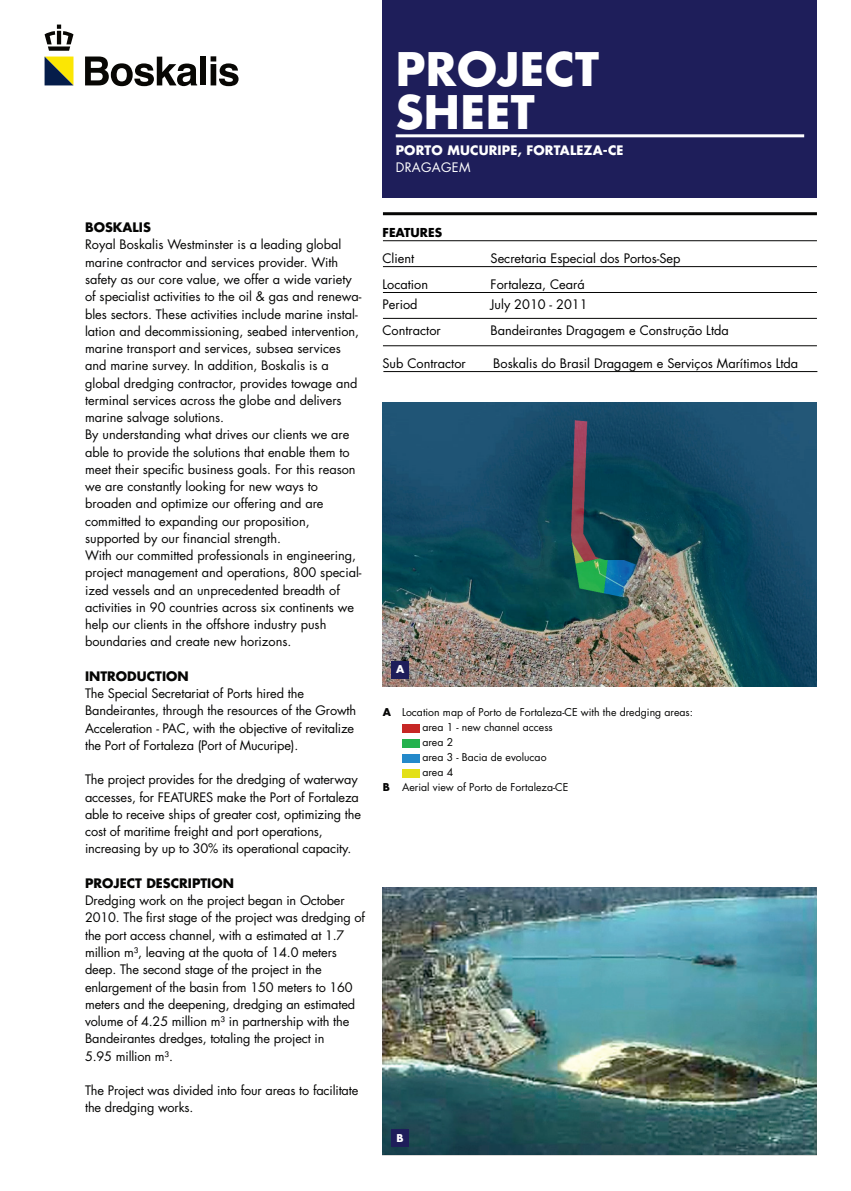
<style>
.page{position:relative;width:851px;height:1191px;background:#fff}
.page>*{position:absolute;margin:0;border:0;box-sizing:border-box;transform-origin:0 0}
._000_JEC_Heading_1{font:700 45px "Futura Std";letter-spacing:.01em;color:#fff}
._000_JEC_Body{font:12.75px/17.2px "Futura Std";color:#050504}
._000_JEC_Body_upperl{font:12.75px "Futura Std";color:#000}
._000_BOS_Body_Subhea{font:700 12.75px "Futura Std";color:#050504}
._000_JEC_Subheading{font:700 12.75px "Futura Std";letter-spacing:.01em;color:#fff}
._000_JEC_Subheading-2{font:12.75px "Futura Std";letter-spacing:.025em;color:#fff}
._000_JEC_Body_upperl-2{font:700 12px "Futura Std";color:#000}
._000_BOS_Photocredit{font:10.5px/15px "Futura Std";color:#050504}
.t1{font:700 10.5px "Futura Std";color:#fff}
.s1{font-style:inherit}
.s2{font-weight:700}
</style>
<div class="page">
<svg style="left:45px;top:57px;width:28px;height:28px"></svg>
<svg style="left:85px;top:57px;width:112px;height:29px"></svg>
<div style="left:200px;top:57px;width:6px;height:28px;background:#080704"></div>
<svg style="left:210px;top:56px;width:28px;height:30px"></svg>
<svg style="left:45px;top:25px;width:28px;height:26px"></svg>
<div style="left:383px;top:0;width:433px;height:198px;background:#1e1e5a"></div>
<hr style="left:395px;top:134px;width:409px;height:3px;background:#fff">
<img style="left:383px;top:888px;width:433px;height:266px">
<div style="left:391px;top:1129px;width:17px;height:17px;background:#1e1e5a"></div>
<div style="left:402px;top:724px;width:17px;height:8px;background:#c62725"></div>
<div style="left:402px;top:739px;width:17px;height:8px;background:#24b24e"></div>
<div style="left:402px;top:754px;width:17px;height:8px;background:#2389ca"></div>
<div style="left:402px;top:769px;width:17px;height:8px;background:#e3e018"></div>
<img style="left:383px;top:402px;width:433px;height:285px">
<div style="left:391px;top:661px;width:18px;height:17px;background:#1e1e5a"></div>
<hr style="left:383px;top:212px;width:433px;height:3px;background:#050504">
<hr style="left:383px;top:240px;width:433px;height:1px;background:#050504">
<hr style="left:383px;top:266px;width:433px;height:1px;background:#050504">
<hr style="left:383px;top:292px;width:433px;height:1px;background:#050504">
<hr style="left:383px;top:318px;width:433px;height:1px;background:#050504">
<hr style="left:383px;top:345px;width:433px;height:1px;background:#050504">
<hr style="left:383px;top:371px;width:434px;height:1px;background:#050504">
<p class="_000_JEC_Heading_1" style="left:395px;top:39px;width:205px">PROJECT</p>
<p class="_000_JEC_Heading_1" style="left:395px;top:82px;width:141px">SHEET</p>
<p class="_000_JEC_Subheading" style="left:395px;top:141px;width:229px">PORTO MUCURIPE, FORTALEZA-CE</p>
<p class="_000_JEC_Subheading-2" style="left:395px;top:159px;width:76px">DRAGAGEM</p>
<p class="_000_BOS_Body_Subhea" style="left:85px;top:219px;width:67px">BOSKALIS</p>
<p class="_000_JEC_Body" style="left:85px;top:236px;width:278px">Royal Boskalis Westminster is a leading global marine contractor and services provider. With safety as our core value, we offer a wide variety of specialist activities to the oil &amp; gas and renewa&shy;bles sectors. These activities include marine instal&shy;lation and decommissioning, seabed intervention, marine transport and services, subsea services and marine survey. In addition, Boskalis is a global dredging contractor, provides towage and terminal services across the globe and delivers marine salvage solutions.</p>
<p class="_000_JEC_Body" style="left:85px;top:426px;width:272px">By understanding what drives our clients we are able to provide the solutions that enable them to meet their specific business goals. For this reason we are constantly looking for new ways to broaden and optimize our offering and are committed to expanding our proposition, supported by our financial strength.</p>
<p class="_000_JEC_Body" style="left:85px;top:547px;width:278px">With our committed professionals in engineering, project management and operations, 800 special&shy;ized vessels and an unprecedented breadth of activities in 90 countries across six continents we help our clients in the offshore industry push boundaries and create new horizons.</p>
<p class="_000_BOS_Body_Subhea" style="left:85px;top:667px;width:105px">INTRODUCTION</p>
<p class="_000_JEC_Body" style="left:85px;top:685px;width:272px">The Special Secretariat of Ports hired the Bandeirantes, through the resources of the Growth Acceleration - PAC, with the objective of revitalize the Port of Fortaleza (Port of Mucuripe).</p>
<p class="_000_JEC_Body" style="left:85px;top:771px;width:277px">The project provides for the dredging of waterway accesses, for FEATURES make the Port of Fortaleza able to receive ships of greater cost, optimizing the cost of maritime freight and port operations, increasing by up to 30% its operational capacity.</p>
<p class="_000_BOS_Body_Subhea" style="left:85px;top:874px;width:150px">PROJECT DESCRIPTION</p>
<p class="_000_JEC_Body" style="left:85px;top:892px;width:281px">Dredging work on the project began in October 2010. The first stage of the project was dredging of the port access channel, with a estimated at 1.7 million m³, leaving at the quota of 14.0 meters deep. The second stage of the project in the enlargement of the basin from 150 meters to 160 meters and the deepening, dredging an estimated volume of 4.25 million m³ in partnership with the Bandeirantes dredges, totaling the project in<br>5.95 million m³.</p>
<p class="_000_JEC_Body" style="left:85px;top:1081px;width:275px">The Project was divided into four areas to facilitate the dredging works.</p>
<p class="_000_JEC_Body_upperl-2" style="left:382px;top:224px;width:61px">FEATURES</p>
<p class="_000_JEC_Body_upperl" style="left:382px;top:250px;width:33px">Client</p>
<p class="_000_JEC_Body_upperl" style="left:490px;top:250px;width:191px">Secretaria Especial dos Portos-Sep</p>
<p class="_000_JEC_Body_upperl" style="left:382px;top:276px;width:47px">Location</p>
<p class="_000_JEC_Body_upperl" style="left:490px;top:276px;width:96px">Fortaleza, Ceará</p>
<p class="_000_JEC_Body_upperl" style="left:382px;top:296px;width:37px">Period</p>
<p class="_000_JEC_Body_upperl" style="left:490px;top:296px;width:99px">July 2010 - 2011</p>
<p class="_000_JEC_Body_upperl" style="left:382px;top:322px;width:60px">Contractor</p>
<p class="_000_JEC_Body_upperl" style="left:490px;top:322px;width:240px">Bandeirantes Dragagem e Construção Ltda</p>
<p class="_000_JEC_Body_upperl" style="left:382px;top:355px;width:85px">Sub Contractor</p>
<p class="_000_JEC_Body_upperl" style="left:493px;top:355px;width:306px">Boskalis do Brasil Dragagem e Serviços Mar<span class="s1">í</span>timos Ltda</p>
<p class="t1" style="left:396px;top:662px;width:10px">A</p>
<p class="_000_BOS_Photocredit" style="left:422px;top:704px;width:272px;text-indent:-39px"><span class="s2">A</span> Location map of Porto de Fortaleza-CE with the dredging areas: area 1 - new channel access<br>area 2<br>area 3 - Bacia de evolucao<br>area 4</p>
<p class="_000_BOS_Photocredit" style="left:383px;top:779px;width:187px"><span class="s2">B</span> Aerial view of Porto de Fortaleza-CE</p>
<p class="t1" style="left:396px;top:1130px;width:9px">B</p>
</div>
